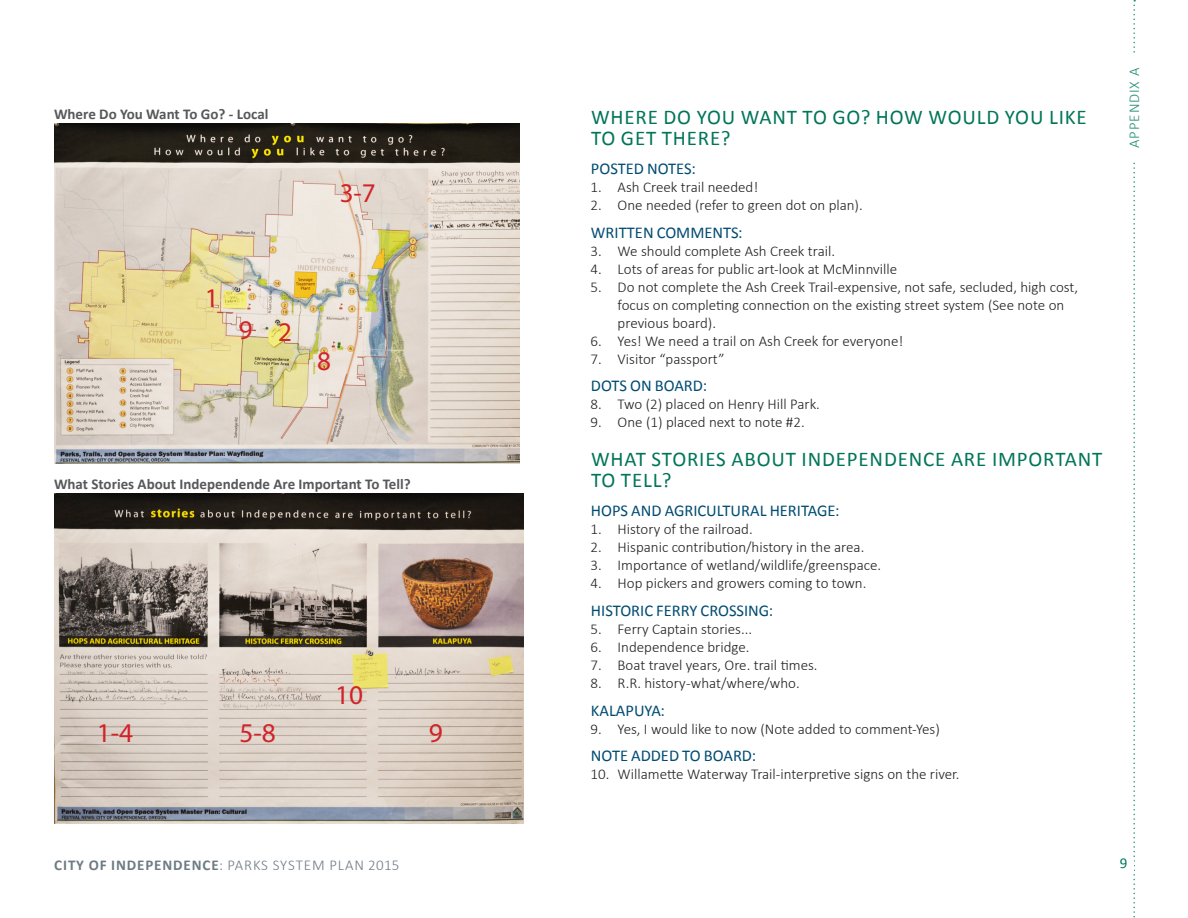
<style>
.page{position:relative;width:1188px;height:918px;background:#fff}
.page>*{position:absolute;margin:0;border:0;box-sizing:border-box;transform-origin:0 0}
.t1{font:27.15px "Myriad Pro";color:#d1232a}
.t2{font:27px "Myriad Pro";color:#d1232a}
._1_2_Sub_Heading{font:21px/21px "Calibri";letter-spacing:.04em;color:#007558}
._1_3_SubSub{font:16.5px "Calibri";color:#004c72}
._2_0_Body_Text{font:300 15px/18px "Calibri";color:#231f20}
._3_0_Table_Heading{font:700 15px "Calibri";color:#57585a}
.t3{font:300 15px "Calibri";letter-spacing:.055em;color:#6d7c84}
.t4{font:300 15px "Calibri";letter-spacing:.06em;color:#238e76}
.t5{font:15px "Calibri";color:#007558}
.s1{font-weight:700}
</style>
<div class="page">
<svg style="left:1133px;top:0;width:2px;height:918px"></svg>
<div style="left:1057px;top:857px;width:77px;height:14px;background:#fff"></div>
<div style="left:1120px;top:54px;width:27px;height:108px;background:#fff"></div>
<img style="left:54px;top:123px;width:465px;height:340px">
<img style="left:54px;top:493px;width:470px;height:331px">
<p class="_3_0_Table_Heading" style="left:54px;top:104px;width:216px">Where Do You Want To Go? - Local</p>
<p class="t2" style="left:340px;top:176px;width:38px">3-7</p>
<p class="t2" style="left:205px;top:281px;width:15px">1</p>
<p class="t2" style="left:239px;top:313px;width:15px">9</p>
<p class="t2" style="left:278px;top:315px;width:15px">2</p>
<p class="t2" style="left:317px;top:344px;width:15px">8</p>
<p class="_3_0_Table_Heading" style="left:54px;top:474px;width:358px">What Stories About Independende Are Important To Tell?</p>
<p class="t1" style="left:335px;top:678px;width:30px">10</p>
<p class="t1" style="left:97px;top:716px;width:38px">1-4</p>
<p class="t1" style="left:239px;top:716px;width:38px">5-8</p>
<p class="t1" style="left:429px;top:716px;width:16px">9</p>
<p class="_1_2_Sub_Heading" style="left:591px;top:106px;width:497px">WHERE DO YOU WANT TO GO? HOW WOULD YOU LIKE<br>TO GET THERE?</p>
<p class="_1_3_SubSub" style="left:591px;top:158px;width:106px">POSTED NOTES:</p>
<p class="_2_0_Body_Text" style="left:591px;top:178px;width:169px">1. Ash Creek trail needed!</p>
<p class="_2_0_Body_Text" style="left:591px;top:196px;width:274px">2. One needed (refer to green dot on plan).</p>
<p class="_1_3_SubSub" style="left:591px;top:222px;width:153px">WRITTEN COMMENTS:</p>
<p class="_2_0_Body_Text" style="left:591px;top:241px;width:246px">3. We should complete Ash Creek trail.</p>
<p class="_2_0_Body_Text" style="left:591px;top:259px;width:308px">4. Lots of areas for public art-look at McMinnville</p>
<p class="_2_0_Body_Text" style="left:618px;top:277px;width:462px;text-indent:-27px">5. Do not complete the Ash Creek Trail-expensive, not safe, secluded, high cost, focus on completing connection on the existing street system (See note on previous board).</p>
<p class="_2_0_Body_Text" style="left:591px;top:331px;width:314px">6. Yes! We need a trail on Ash Creek for everyone!</p>
<p class="_2_0_Body_Text" style="left:591px;top:349px;width:135px">7. Visitor “passport”</p>
<p class="_1_3_SubSub" style="left:591px;top:375px;width:118px">DOTS ON BOARD:</p>
<p class="_2_0_Body_Text" style="left:591px;top:395px;width:231px">8. Two (2) placed on Henry Hill Park.</p>
<p class="_2_0_Body_Text" style="left:591px;top:413px;width:216px">9. One (1) placed next to note #2.</p>
<p class="_1_2_Sub_Heading" style="left:591px;top:449px;width:513px">WHAT STORIES ABOUT INDEPENDENCE ARE IMPORTANT<br>TO TELL?</p>
<p class="_1_3_SubSub" style="left:591px;top:500px;width:250px">HOPS AND AGRICULTURAL HERITAGE:</p>
<p class="_2_0_Body_Text" style="left:591px;top:520px;width:164px">1. History of the railroad.</p>
<p class="_2_0_Body_Text" style="left:591px;top:538px;width:275px">2. Hispanic contribution/history in the area.</p>
<p class="_2_0_Body_Text" style="left:591px;top:556px;width:292px">3. Importance of wetland/wildlife/greenspace.</p>
<p class="_2_0_Body_Text" style="left:591px;top:574px;width:277px">4. Hop pickers and growers coming to town.</p>
<p class="_1_3_SubSub" style="left:591px;top:600px;width:184px">HISTORIC FERRY CROSSING:</p>
<p class="_2_0_Body_Text" style="left:591px;top:620px;width:163px">5. Ferry Captain stories...</p>
<p class="_2_0_Body_Text" style="left:591px;top:638px;width:160px">6. Independence bridge.</p>
<p class="_2_0_Body_Text" style="left:591px;top:656px;width:228px">7. Boat travel years, Ore. trail times.</p>
<p class="_2_0_Body_Text" style="left:591px;top:674px;width:211px">8. R.R. history -what/where/who.</p>
<p class="_1_3_SubSub" style="left:591px;top:700px;width:76px">KALAPUYA:</p>
<p class="_2_0_Body_Text" style="left:591px;top:719px;width:351px">9. Yes, I would like to now (Note added to comment-Yes)</p>
<p class="_1_3_SubSub" style="left:591px;top:745px;width:167px">NOTE ADDED TO BOARD:</p>
<p class="_2_0_Body_Text" style="left:591px;top:765px;width:370px">10. Willamette Waterway Trail-interpretive signs on the river.</p>
<p class="t4" style="left:1125px;top:148px;width:82px;rotate:-90deg">APPENDIX A</p>
<p class="t3" style="left:54px;top:855px;width:347px"><span class="s1">CITY OF INDEPENDENCE</span>: PARKS SYSTEM PLAN 2015</p>
<p class="t5" style="left:1120px;top:854px;width:9px">9</p>
</div>
